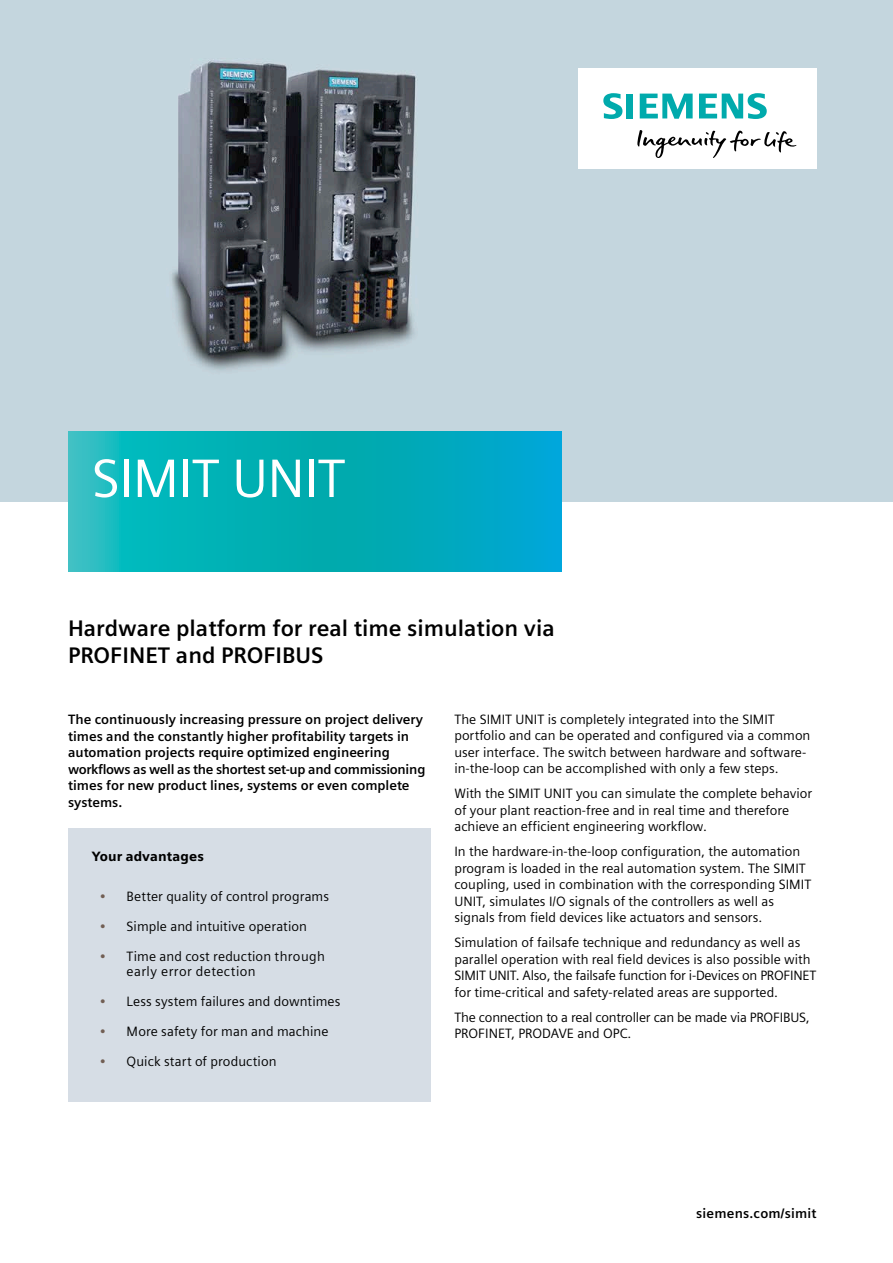
<style>
.page{position:relative;width:893px;height:1263px;background:#fff}
.page>*{position:absolute;margin:0;border:0;box-sizing:border-box;transform-origin:0 0}
.t1{font:54px "Siemens Sans";letter-spacing:-.01em;color:#fff}
.t2{font:700 22.5px/27px "Siemens Sans";color:#000}
.t3{font:13.5px/16.5px "Siemens Sans";color:#000}
.t4{font:700 13.5px/16.5px "Siemens Sans";color:#000}
.t5{font:13.5px/15px "Siemens Sans";letter-spacing:.025em;color:#000}
.t6{font:900 13.5px "Siemens Sans";letter-spacing:.005em;color:#000}
.s1{color:#725f54}
</style>
<div class="page">
<img style="left:0;top:0;width:893px;height:501px">
<svg style="left:68px;top:431px;width:493px;height:141px;background:#05afbb"></svg>
<div style="left:578px;top:68px;width:238px;height:101px;background:#fff"></div>
<svg style="left:637px;top:130px;width:159px;height:28px"></svg>
<svg style="left:603px;top:93px;width:30px;height:26px"></svg>
<svg style="left:640px;top:94px;width:53px;height:25px"></svg>
<svg style="left:699px;top:93px;width:68px;height:26px"></svg>
<div style="left:68px;top:829px;width:362px;height:273px;background:#d6dde5"></div>
<h1 class="t1" style="left:92px;top:448px;width:255px">SIMIT UNIT</h1>
<h2 class="t2" style="left:68px;top:615px;width:488px">Hardware platform for real time simulation via<br>PROFINET and PROFIBUS</h2>
<p class="t4" style="left:68px;top:711px;width:359px">The continuously increasing pressure on project delivery times and the constantly higher profitability targets in automation projects require optimized engineering workflows as well as the shortest set-up and commissioning times for new product lines, systems or even complete systems.</p>
<p class="t6" style="left:92px;top:849px;width:114px">Your advantages</p>
<p class="t3" style="left:100px;top:888px;width:231px"><span class="s1">•</span> Better quality of control programs</p>
<p class="t3" style="left:100px;top:918px;width:209px"><span class="s1">•</span> Simple and intuitive operation</p>
<p class="t5" style="left:127px;top:949px;width:200px;text-indent:-27px"><span class="s1">•</span> Time and cost reduction through early error detection</p>
<p class="t3" style="left:100px;top:993px;width:242px"><span class="s1">•</span> Less system failures and downtimes</p>
<p class="t3" style="left:100px;top:1023px;width:230px"><span class="s1">•</span> More safety for man and machine</p>
<p class="t3" style="left:100px;top:1053px;width:178px"><span class="s1">•</span> Quick start of production</p>
<p class="t3" style="left:454px;top:711px;width:358px">The SIMIT UNIT is completely integrated into the SIMIT portfolio and can be operated and configured via a common user interface. The switch between hardware and software&shy;in-the-loop can be accomplished with only a few steps.</p>
<p class="t3" style="left:454px;top:786px;width:359px">With the SIMIT UNIT you can simulate the complete behavior of your plant reaction-free and in real time and therefore achieve an efficient engineering workflow.</p>
<p class="t3" style="left:454px;top:844px;width:358px">In the hardware-in-the-loop configuration, the automation program is loaded in the real automation system. The SIMIT coupling, used in combination with the corresponding SIMIT UNIT, simulates I/O signals of the controllers as well as signals from field devices like actuators and sensors.</p>
<p class="t3" style="left:454px;top:935px;width:363px">Simulation of failsafe technique and redundancy as well as parallel operation with real field devices is also possible with SIMIT UNIT. Also, the failsafe function for i-Devices on PROFINET for time-critical and safety-related areas are supported.</p>
<p class="t3" style="left:454px;top:1009px;width:357px">The connection to a real controller can be made via PROFIBUS,<br>PROFINET, PRODAVE and OPC.</p>
<p class="t4" style="left:696px;top:1205px;width:122px">siemens.com/simit</p>
</div>
